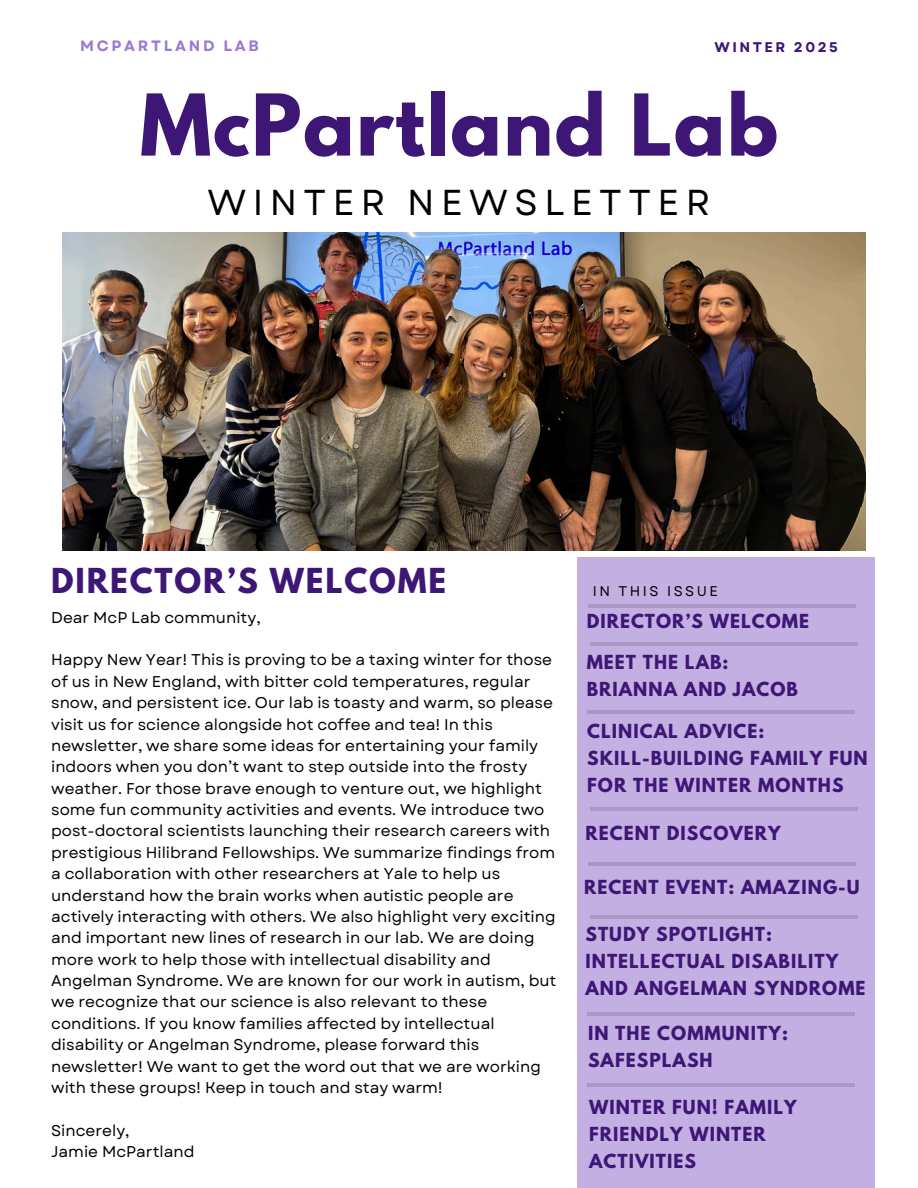
<style>
.page{position:relative;width:918px;height:1188px;background:#fff}
.page>*{position:absolute;margin:0;border:0;box-sizing:border-box;transform-origin:0 0}
.t1{font:700 75.45px "League Spartan";letter-spacing:.02em;color:#3e1776}
.t2{font:36px "Garet";letter-spacing:.18em;color:#000}
.t3{font:700 30.45px "League Spartan";letter-spacing:.06em;color:#3e1776}
.t4{font:700 17.1px/27px "League Spartan";letter-spacing:.06em;color:#3e1776}
.t5{font:15.6px/21.3px "Garet";color:#000}
.t6{font:700 15px "Garet";letter-spacing:.18em;color:#9d7acf}
.t7{font:13.95px "Garet";letter-spacing:.18em;color:#000}
.t8{font:700 13.95px "Garet";letter-spacing:.18em;color:#3e1776}
</style>
<div class="page">
<div style="left:577px;top:558px;width:297px;height:630px;background:#c4afe2"></div>
<hr style="left:590px;top:642px;width:268px;height:3px;background:#222">
<hr style="left:587px;top:711px;width:268px;height:3px;background:#222">
<hr style="left:590px;top:807px;width:268px;height:4px;background:#ab99c5">
<hr style="left:590px;top:916px;width:268px;height:3px;background:#222">
<hr style="left:588px;top:605px;width:268px;height:3px;background:#222">
<hr style="left:587px;top:1013px;width:268px;height:3px;background:#222">
<hr style="left:587px;top:1083px;width:268px;height:3px;background:#222">
<hr style="left:588px;top:862px;width:268px;height:3px;background:#222">
<img style="left:63px;top:232px;width:802px;height:319px">
<h5 class="t6" style="left:80px;top:35px;width:180px">MCPARTLAND LAB</h5>
<p class="t8" style="left:715px;top:37px;width:125px">WINTER 2025</p>
<h6 class="t1" style="left:140px;top:88px;width:640px">McPartland Lab</h6>
<h6 class="t2" style="left:207px;top:177px;width:504px">WINTER NEWSLETTER</h6>
<h1 class="t3" style="left:51px;top:565px;width:396px">DIRECTOR’S WELCOME</h1>
<h4 class="t5" style="left:51px;top:607px;width:211px">Dear McP Lab community,</h4>
<h4 class="t5" style="left:51px;top:649px;width:507px">Happy New Year! This is proving to be a taxing winter for those of us in New England, with bitter cold temperatures, regular snow, and persistent ice. Our lab is toasty and warm, so please visit us for science alongside hot coffee and tea! In this newsletter, we share some ideas for entertaining your family indoors when you don’t want to step outside into the frosty weather. For those brave enough to venture out, we highlight some fun community activities and events. We introduce two post-doctoral scientists launching their research careers with prestigious Hilibrand Fellowships. We summarize findings from a collaboration with other researchers at Yale to help us understand how the brain works when autistic people are actively interacting with others. We also highlight very exciting and important new lines of research in our lab. We are doing more work to help those with intellectual disability and Angelman Syndrome. We are known for our work in autism, but we recognize that our science is also relevant to these conditions. If you know families affected by intellectual disability or Angelman Syndrome, please forward this newsletter! We want to get the word out that we are working with these groups! Keep in touch and stay warm!</h4>
<h4 class="t5" style="left:51px;top:1120px;width:145px">Sincerely,<br>Jamie McPartland</h4>
<h3 class="t7" style="left:593px;top:581px;width:127px">IN THIS ISSUE</h3>
<h2 class="t4" style="left:587px;top:610px;width:224px">DIRECTOR’S WELCOME</h2>
<h5 class="t4" style="left:587px;top:650px;width:213px">MEET THE LAB:<br>BRIANNA AND JACOB</h5>
<p class="t4" style="left:587px;top:720px;width:282px">CLINICAL ADVICE:<br>SKILL-BUILDING FAMILY FUN<br>FOR THE WINTER MONTHS</p>
<h4 class="t4" style="left:585px;top:822px;width:197px">RECENT DISCOVERY</h4>
<h4 class="t4" style="left:584px;top:876px;width:277px">RECENT EVENT: AMAZING-U</h4>
<p class="t4" style="left:585px;top:923px;width:282px">STUDY SPOTLIGHT:<br>INTELLECTUAL DISABILITY<br>AND ANGELMAN SYNDROME</p>
<h4 class="t4" style="left:588px;top:1022px;width:202px">IN THE COMMUNITY:<br>SAFESPLASH</h4>
<h5 class="t4" style="left:589px;top:1096px;width:209px">WINTER FUN! FAMILY<br>FRIENDLY WINTER<br>ACTIVITIES</h5>
</div>
